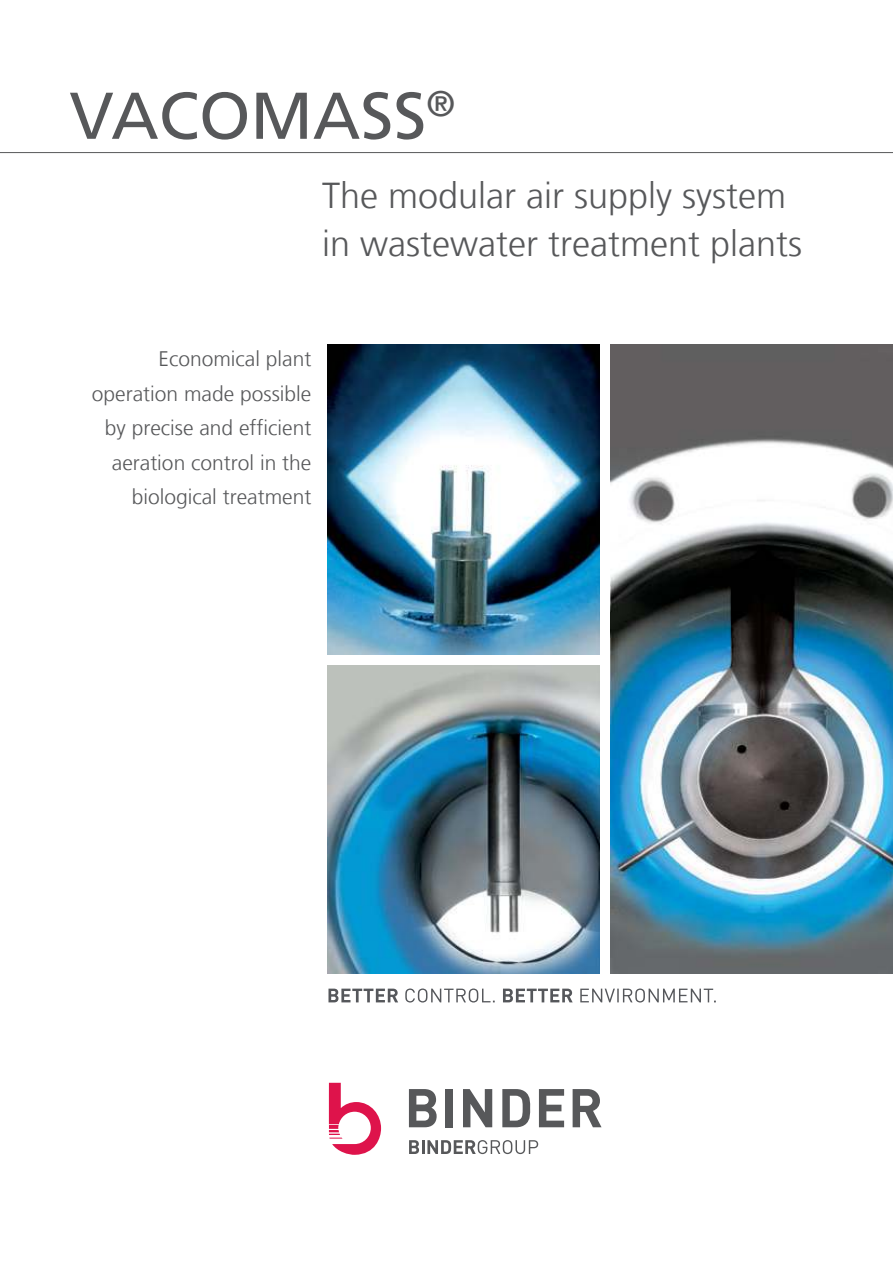
<style>
.page{position:relative;width:893px;height:1263px;background:#fff}
.page>*{position:absolute;margin:0;border:0;box-sizing:border-box;transform-origin:0 0}
.t1{font:66px "Frutiger LT";color:#57585a}
.t2{font:300 36px/48px "Frutiger LT";color:#57585a}
.t3{font:300 21px/34.5px "Frutiger LT";color:#57585a;text-align:right}
</style>
<div class="page">
<img style="left:327px;top:344px;width:273px;height:311px">
<img style="left:327px;top:665px;width:273px;height:309px">
<img style="left:610px;top:344px;width:283px;height:630px">
<svg style="left:409px;top:1089px;width:28px;height:38px"></svg>
<div style="left:445px;top:1089px;width:8px;height:38px;background:#57585a"></div>
<svg style="left:463px;top:1089px;width:29px;height:38px"></svg>
<svg style="left:502px;top:1089px;width:29px;height:38px"></svg>
<svg style="left:539px;top:1089px;width:25px;height:38px"></svg>
<svg style="left:573px;top:1089px;width:28px;height:38px"></svg>
<svg style="left:409px;top:1140px;width:129px;height:14px"></svg>
<svg style="left:329px;top:1083px;width:52px;height:72px"></svg>
<svg style="left:328px;top:988px;width:388px;height:14px"></svg>
<hr style="left:0;top:152px;width:893px;height:1px;background:#57585a">
<h1 class="t1" style="left:70px;top:88px;width:387px">VACOMASS<sup>®</sup></h1>
<h2 class="t2" style="left:322px;top:174px;width:481px">The modular air supply system in wastewater treatment plants</h2>
<p class="t3" style="left:92px;top:343px;width:221px">Economical plant operation made possible by precise and efficient aeration control in the biological treatment</p>
</div>
